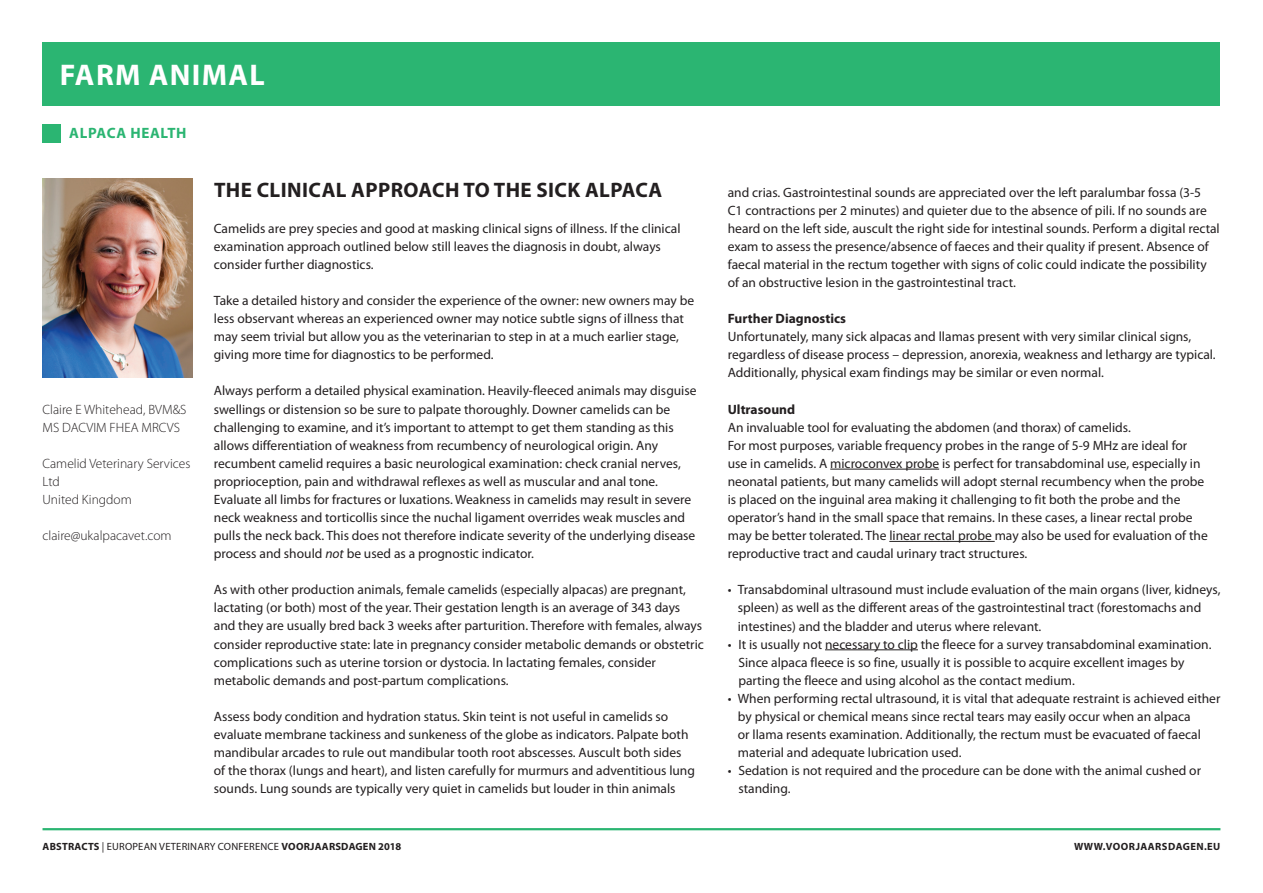
<style>
.page{position:relative;width:1263px;height:893px;background:#fff}
.page>*{position:absolute;margin:0;border:0;box-sizing:border-box;transform-origin:0 0}
.t1{font:700 30px "Myriad Pro";letter-spacing:.045em;color:#fff}
.t2{font:700 21px "Myriad Pro";letter-spacing:.02em;color:#231f20}
.t3{font:700 15px "Myriad Pro";letter-spacing:.045em;color:#2bb572}
.t4{font:13.5px/18.1px "Myriad Pro";color:#231f20}
.t5{font:300 13.5px/18.1px "Myriad Pro";color:#231f20}
.t6{font:700 13.5px "Myriad Pro";color:#231f20}
.t7{font:10.5px "Myriad Pro";letter-spacing:.02em;color:#231f20}
.t8{font:700 10.5px "Myriad Pro";letter-spacing:.045em;color:#231f20}
.s1{font-style:italic}
.s2{font-weight:700}
</style>
<div class="page">
<div style="left:43px;top:43px;width:1177px;height:63px;background:#2bb572"></div>
<hr style="left:43px;top:828px;width:1177px;height:2px;background:#2bb572">
<div style="left:43px;top:124px;width:18px;height:18px;background:#2bb572"></div>
<hr style="left:830px;top:469px;width:109px;height:1px;background:#231f20">
<hr style="left:889px;top:541px;width:106px;height:1px;background:#231f20">
<hr style="left:825px;top:649px;width:93px;height:1px;background:#231f20">
<img style="left:43px;top:179px;width:150px;height:198px">
<hr style="left:1262px;top:43px;width:1px;height:31px;background:#ed028c">
<h1 class="t1" style="left:60px;top:58px;width:206px">FARM ANIMAL</h1>
<p class="t3" style="left:69px;top:125px;width:119px">ALPACA HEALTH</p>
<p class="t5" style="left:43px;top:400px;width:145px">Claire E Whitehead, BVM&amp;S<br>MS DACVIM FHEA MRCVS</p>
<p class="t5" style="left:43px;top:454px;width:149px">Camelid Veterinary Services<br>Ltd<br>United Kingdom</p>
<p class="t5" style="left:43px;top:527px;width:131px">claire@ukalpacavet.com</p>
<h2 class="t2" style="left:214px;top:178px;width:450px">THE CLINICAL APPROACH TO THE SICK ALPACA</h2>
<p class="t4" style="left:214px;top:219px;width:468px">Camelids are prey species and good at masking clinical signs of illness. If the clinical examination approach outlined below still leaves the diagnosis in doubt, always consider further diagnostics.</p>
<p class="t4" style="left:214px;top:292px;width:482px">Take a detailed history and consider the experience of the owner: new owners may be less observant whereas an experienced owner may notice subtle signs of illness that may seem trivial but allow you as the veterinarian to step in at a much earlier stage, giving more time for diagnostics to be performed.</p>
<p class="t4" style="left:214px;top:382px;width:484px">Always perform a detailed physical examination. Heavily-fleeced animals may disguise swellings or distension so be sure to palpate thoroughly. Downer camelids can be challenging to examine, and it’s important to attempt to get them standing as this allows differentiation of weakness from recumbency of neurological origin. Any recumbent camelid requires a basic neurological examination: check cranial nerves, proprioception, pain and withdrawal reflexes as well as muscular and anal tone.<br>Evaluate all limbs for fractures or luxations. Weakness in camelids may result in severe neck weakness and torticollis since the nuchal ligament overrides weak muscles and pulls the neck back. This does not therefore indicate severity of the underlying disease process and should <span class="s1">not</span> be used as a prognostic indicator.</p>
<p class="t4" style="left:214px;top:581px;width:492px">As with other production animals, female camelids (especially alpacas) are pregnant, lactating (or both) most of the year. Their gestation length is an average of 343 days and they are usually bred back 3 weeks after parturition. Therefore with females, always consider reproductive state: late in pregnancy consider metabolic demands or obstetric complications such as uterine torsion or dystocia. In lactating females, consider metabolic demands and post-partum complications.</p>
<p class="t4" style="left:214px;top:707px;width:483px">Assess body condition and hydration status. Skin teint is not useful in camelids so evaluate membrane tackiness and sunkeness of the globe as indicators. Palpate both mandibular arcades to rule out mandibular tooth root abscesses. Auscult both sides of the thorax (lungs and heart), and listen carefully for murmurs and adventitious lung sounds. Lung sounds are typically very quiet in camelids but louder in thin animals</p>
<p class="t4" style="left:728px;top:183px;width:493px">and crias. Gastrointestinal sounds are appreciated over the left paralumbar fossa (3-5<br>C1 contractions per 2 minutes) and quieter due to the absence of pili. If no sounds are heard on the left side, auscult the right side for intestinal sounds. Perform a digital rectal exam to assess the presence/absence of faeces and their quality if present. Absence of faecal material in the rectum together with signs of colic could indicate the possibility of an obstructive lesion in the gastrointestinal tract.</p>
<p class="t6" style="left:728px;top:311px;width:120px">FURTHER DIAGNOSTICS</p>
<p class="t4" style="left:728px;top:328px;width:489px">Unfortunately, many sick alpacas and llamas present with very similar clinical signs, regardless of disease process – depression, anorexia, weakness and lethargy are typical.<br>Additionally, physical exam findings may be similar or even normal.</p>
<p class="t6" style="left:728px;top:401px;width:69px">ULTRASOUND</p>
<p class="t4" style="left:728px;top:418px;width:481px">An invaluable tool for evaluating the abdomen (and thorax) of camelids.<br>For most purposes, variable frequency probes in the range of 5-9 MHz are ideal for use in camelids. A microconvex probe is perfect for transabdominal use, especially in neonatal patients, but many camelids will adopt sternal recumbency when the probe is placed on the inguinal area making it challenging to fit both the probe and the operator’s hand in the small space that remains. In these cases, a linear rectal probe may be better tolerated. The linear rectal probe may also be used for evaluation of the reproductive tract and caudal urinary tract structures.</p>
<p class="t4" style="left:738px;top:581px;width:484px;text-indent:-10px">• Transabdominal ultrasound must include evaluation of the main organs (liver, kidneys, spleen) as well as the different areas of the gastrointestinal tract (forestomachs and intestines) and the bladder and uterus where relevant.</p>
<p class="t4" style="left:738px;top:635px;width:475px;text-indent:-11px">• It is usually not necessary to clip the fleece for a survey transabdominal examination.<br>Since alpaca fleece is so fine, usually it is possible to acquire excellent images by parting the fleece and using alcohol as the contact medium.</p>
<p class="t4" style="left:738px;top:689px;width:484px;text-indent:-10px">• When performing rectal ultrasound, it is vital that adequate restraint is achieved either by physical or chemical means since rectal tears may easily occur when an alpaca<br>or llama resents examination. Additionally, the rectum must be evacuated of faecal material and adequate lubrication used.</p>
<p class="t4" style="left:738px;top:762px;width:464px;text-indent:-11px">• Sedation is not required and the procedure can be done with the animal cushed or standing.</p>
<p class="t7" style="left:43px;top:841px;width:360px"><span class="s2">ABSTRACTS</span> | European Veterinary Conference <span class="s2">VOORJAARSDAGEN 2018</span></p>
<p class="t8" style="left:1074px;top:841px;width:148px">WWW.VOORJAARSDAGEN.EU</p>
</div>
